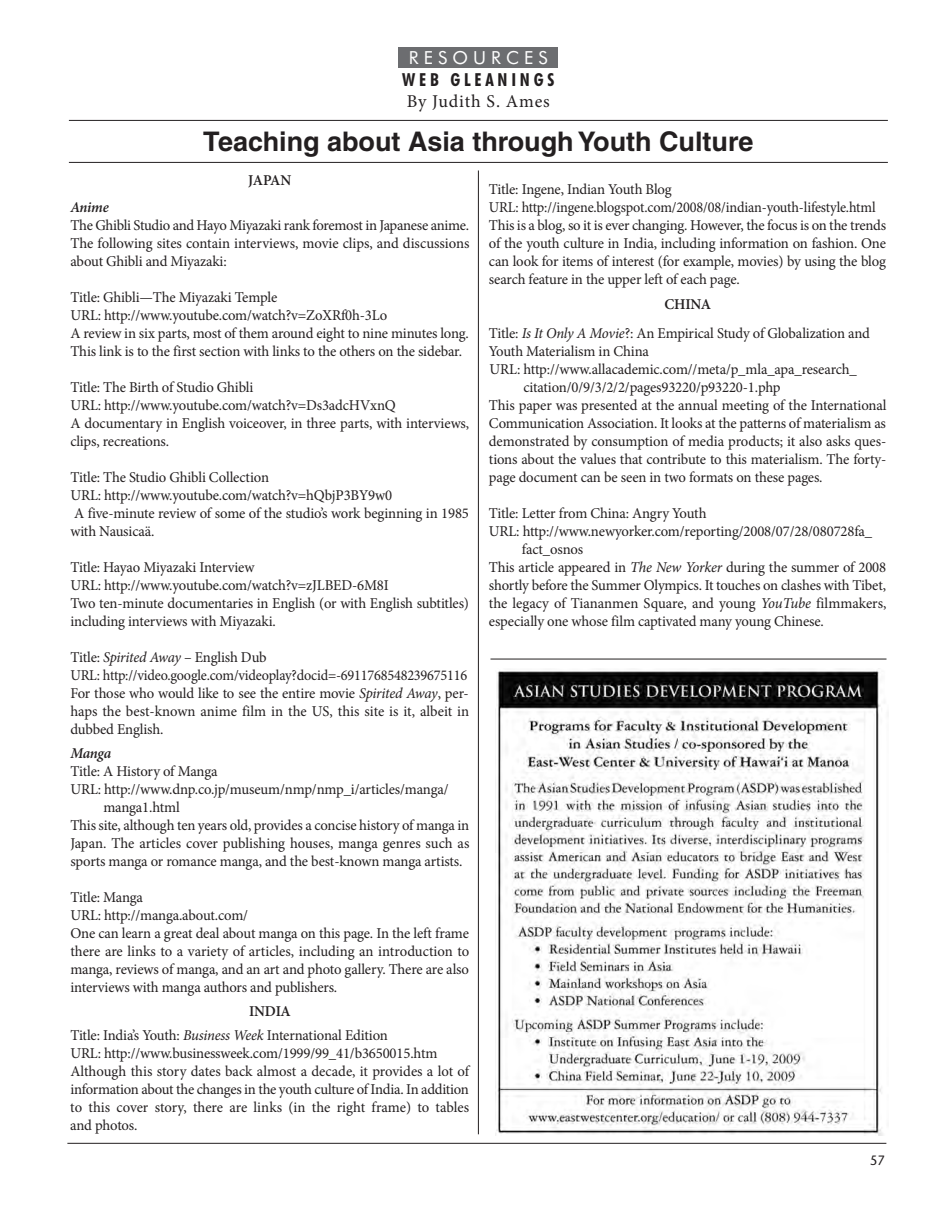
<style>
.page{position:relative;width:945px;height:1215px;background:#fff}
.page>*{position:absolute;margin:0;border:0;box-sizing:border-box;transform-origin:0 0}
.t1{font:700 27px "Helvetica LT";color:#231f20}
.t2{font:18px "Minion Pro";letter-spacing:.045em;color:#231f20}
.t3{font:700 condensed 18px "Futura BT";letter-spacing:.21em;color:#231f20}
.t4{font:18px "Futura BT";letter-spacing:.285em;color:#fff}
.t5{font:15px/18px "Minion Pro";letter-spacing:-.01em;color:#231f20}
.t6{font:italic 600 15px "Minion Pro";letter-spacing:-.025em;color:#231f20}
.t7{font:600 15px "Minion Pro";letter-spacing:-.02em;color:#231f20}
.t8{font:13.5px "Stone Sans";color:#231f20;scale:.95 1}
.s1{font-style:italic}
.s2{font-weight:600}
</style>
<div class="page">
<hr style="left:478px;top:170px;width:1px;height:964px;background:#231f20">
<hr style="left:67px;top:1143px;width:819px;height:1px;background:#231f20">
<div style="left:399px;top:47px;width:159px;height:21px;background:#6c6d70"></div>
<hr style="left:69px;top:120px;width:819px;height:1px;background:#231f20">
<hr style="left:69px;top:162px;width:819px;height:1px;background:#231f20">
<img style="left:495px;top:671px;width:388px;height:464px">
<hr style="left:490px;top:659px;width:396px;height:1px;background:#231f20">
<p class="t4" style="left:409px;top:50px;width:140px">RESOURCES</p>
<p class="t3" style="left:402px;top:72px;width:154px">WEB GLEANINGS</p>
<p class="t2" style="left:407px;top:94px;width:144px">By Judith S. Ames</p>
<h1 class="t1" style="left:203px;top:132px;width:552px">Teaching about Asia through Youth Culture</h1>
<p class="t7" style="left:248px;top:175px;width:45px">JAPAN</p>
<p class="t6" style="left:70px;top:201px;width:40px">Anime</p>
<p class="t5" style="left:70px;top:217px;width:401px;text-align:justify">The Ghibli Studio and Hayo Miyazaki rank foremost in Japanese anime.<br>The following sites contain interviews, movie clips, and discussions about Ghibli and Miyazaki:</p>
<p class="t5" style="left:70px;top:289px;width:400px">Title: Ghibli—The Miyazaki Temple<br>URL: http://www.youtube.com/watch?v=ZoXRf0h-3Lo<br>A review in six parts, most of them around eight to nine minutes long.<br>This link is to the first section with links to the others on the sidebar.</p>
<p class="t5" style="left:70px;top:379px;width:400px">Title: The Birth of Studio Ghibli<br>URL: http://www.youtube.com/watch?v=Ds3adcHVxnQ<br>A documentary in English voiceover, in three parts, with interviews, clips, recreations.</p>
<p class="t5" style="left:70px;top:469px;width:400px">Title: The Studio Ghibli Collection<br>URL: http://www.youtube.com/watch?v=hQbjP3BY9w0<br>A five-minute review of some of the studio’s work beginning in 1985 with Nausicaä.</p>
<p class="t5" style="left:70px;top:559px;width:400px">Title: Hayao Miyazaki Interview<br>URL: http://www.youtube.com/watch?v=zJLBED-6M8I<br>Two ten-minute documentaries in English (or with English subtitles) including interviews with Miyazaki.</p>
<p class="t5" style="left:70px;top:649px;width:400px">Title: <span class="s1">Spirited Away</span> – English Dub<br>URL: http://video.google.com/videoplay?docid=-6911768548239675116<br>For those who would like to see the entire movie <span class="s1">Spirited Away</span>, per&shy;haps the best-known anime film in the US, this site is it, albeit in dubbed English.</p>
<p class="t6" style="left:70px;top:747px;width:42px">Manga</p>
<p class="t5" style="left:70px;top:763px;width:149px">Title: A History of Manga</p>
<p class="t5" style="left:70px;top:781px;width:380px">URL: http://www.dnp.co.jp/museum/nmp/nmp_i/articles/manga/</p>
<p class="t5" style="left:103px;top:799px;width:78px">manga1.html</p>
<p class="t5" style="left:70px;top:817px;width:400px">This site, although ten years old, provides a concise history of manga in</p>
<p class="t5" style="left:70px;top:835px;width:401px">Japan. The articles cover publishing houses, manga genres such as</p>
<p class="t5" style="left:70px;top:853px;width:394px">sports manga or romance manga, and the best-known manga artists.</p>
<p class="t5" style="left:70px;top:889px;width:401px">Title: Manga<br>URL: http://manga.about.com/<br>One can learn a great deal about manga on this page. In the left frame there are links to a variety of articles, including an introduction to manga, reviews of manga, and an art and photo gallery. There are also interviews with manga authors and publishers.</p>
<p class="t5" style="left:70px;top:1000px;width:319px;line-height:24px;text-indent:179px"><span class="s2">INDIA<br></span>Title: India’s Youth: <span class="s1">Business Week</span> International Edition</p>
<p class="t5" style="left:70px;top:1045px;width:401px">URL: http://www.businessweek.com/1999/99_41/b3650015.htm Although this story dates back almost a decade, it provides a lot of information about the changes in the youth culture of India. In addition to this cover story, there are links (in the right frame) to tables and photos.</p>
<p class="t5" style="left:489px;top:181px;width:399px">Title: Ingene, Indian Youth Blog<br>URL: http://ingene.blogspot.com/2008/08/indian-youth-lifestyle.html This is a blog, so it is ever changing. However, the focus is on the trends of the youth culture in India, including information on fashion. One can look for items of interest (for example, movies) by using the blog search feature in the upper left of each page.</p>
<p class="t5" style="left:489px;top:291px;width:383px;line-height:28.5px;text-indent:175px"><span class="s2">CHINA<br></span>Title: <span class="s1">Is It Only A Movie</span>?: An Empirical Study of Globalization and</p>
<p class="t5" style="left:489px;top:343px;width:162px">Youth Materialism in China</p>
<p class="t5" style="left:490px;top:361px;width:369px">URL: http://www.allacademic.com//meta/p_mla_apa_research_</p>
<p class="t5" style="left:523px;top:379px;width:259px">citation/0/9/3/2/2/pages93220/p93220-1.php</p>
<p class="t5" style="left:489px;top:397px;width:399px">This paper was presented at the annual meeting of the International</p>
<p class="t5" style="left:489px;top:415px;width:399px">Communication Association. It looks at the patterns of materialism as</p>
<p class="t5" style="left:489px;top:433px;width:399px">demonstrated by consumption of media products; it also asks ques-</p>
<p class="t5" style="left:489px;top:451px;width:399px">tions about the values that contribute to this materialism. The forty-</p>
<p class="t5" style="left:489px;top:469px;width:335px">page document can be seen in two formats on these pages.</p>
<p class="t5" style="left:489px;top:505px;width:219px">Title: Letter from China: Angry Youth</p>
<p class="t5" style="left:489px;top:523px;width:385px">URL: http://www.newyorker.com/reporting/2008/07/28/080728fa_</p>
<p class="t5" style="left:522px;top:541px;width:63px">fact_osnos</p>
<p class="t5" style="left:489px;top:559px;width:399px">This article appeared in <span class="s1">The New Yorker</span> during the summer of 2008</p>
<p class="t5" style="left:489px;top:577px;width:399px">shortly before the Summer Olympics. It touches on clashes with Tibet,</p>
<p class="t5" style="left:489px;top:595px;width:399px">the legacy of Tiananmen Square, and young <span class="s1">YouTube</span> filmmakers,</p>
<p class="t5" style="left:489px;top:613px;width:336px">especially one whose film captivated many young Chinese.</p>
<p class="t8" style="left:870px;top:1155px;width:17px">57</p>
</div>
